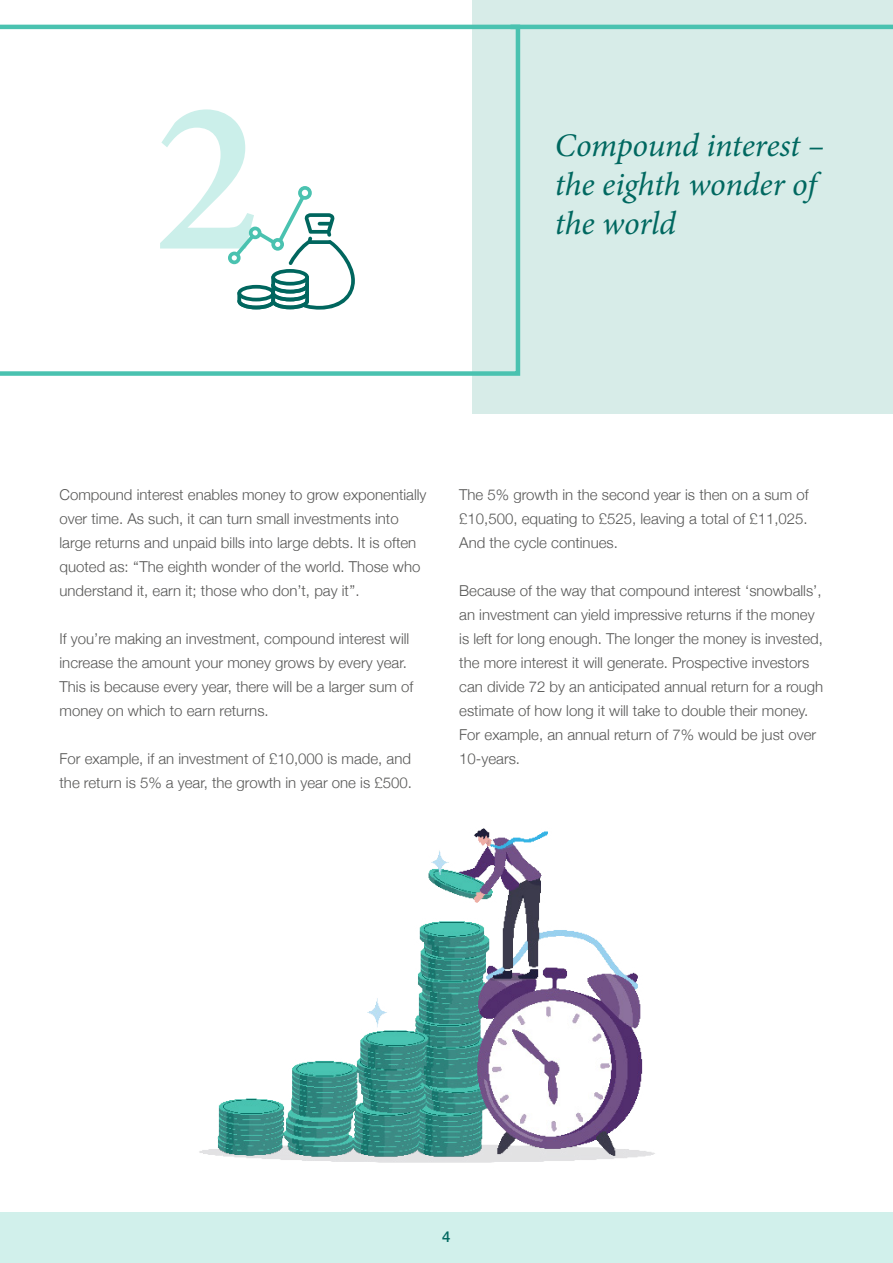
<style>
.page{position:relative;width:893px;height:1263px;background:#fff}
.page>*{position:absolute;margin:0;border:0;box-sizing:border-box;transform-origin:0 0}
.t1{font:600 219px "Minion Pro";color:#cbefea}
.t2{font:italic 33px/39px "Minion Pro";letter-spacing:-.01em;color:#006860}
.t3{font:300 15px/24px "Helvetica Neue";color:#575756}
.t4{font:500 15px "Helvetica Neue";color:#006860}
</style>
<div class="page">
<div style="left:0;top:1213px;width:893px;height:50px;background:#d1f0eb"></div>
<div style="left:472px;top:0;width:421px;height:413px;background:#d7ece8"></div>
<svg style="left:0;top:25px;width:520px;height:351px"></svg>
<hr style="left:510px;top:25px;width:383px;height:4px;background:#4ac2b0">
<img style="left:199px;top:828px;width:456px;height:335px">
<h1 class="t1" style="left:153px;top:27px;width:109px">2</h1>
<h2 class="t2" style="left:555px;top:126px;width:271px">Compound interest – the eighth wonder of</h2>
<h2 class="t2" style="left:555px;top:204px;width:123px">the world</h2>
<p class="t3" style="left:60px;top:482px;width:369px">Compound interest enables money to grow exponentially over time. As such, it can turn small investments into large returns and unpaid bills into large debts. It is often quoted as: ‘‘The eighth wonder of the world. Those who understand it, earn it; those who don’t, pay it’’.</p>
<p class="t3" style="left:60px;top:626px;width:355px">If you’re making an investment, compound interest will increase the amount your money grows by every year.<br>This is because every year, there will be a larger sum of money on which to earn returns.</p>
<p class="t3" style="left:60px;top:746px;width:354px">For example, if an investment of £10,000 is made, and the return is 5% a year, the growth in year one is £500.</p>
<p class="t3" style="left:459px;top:482px;width:351px;text-align:justify">The 5% growth in the second year is then on a sum of £10,500, equating to £525, leaving a total of £11,025.<br>And the cycle continues.</p>
<p class="t3" style="left:459px;top:578px;width:366px">Because of the way that compound interest ‘snowballs’, an investment can yield impressive returns if the money is left for long enough. The longer the money is invested, the more interest it will generate. Prospective investors can divide 72 by an anticipated annual return for a rough estimate of how long it will take to double their money.<br>For example, an annual return of 7% would be just over 10-years.</p>
<p class="t4" style="left:442px;top:1224px;width:10px">4</p>
</div>
